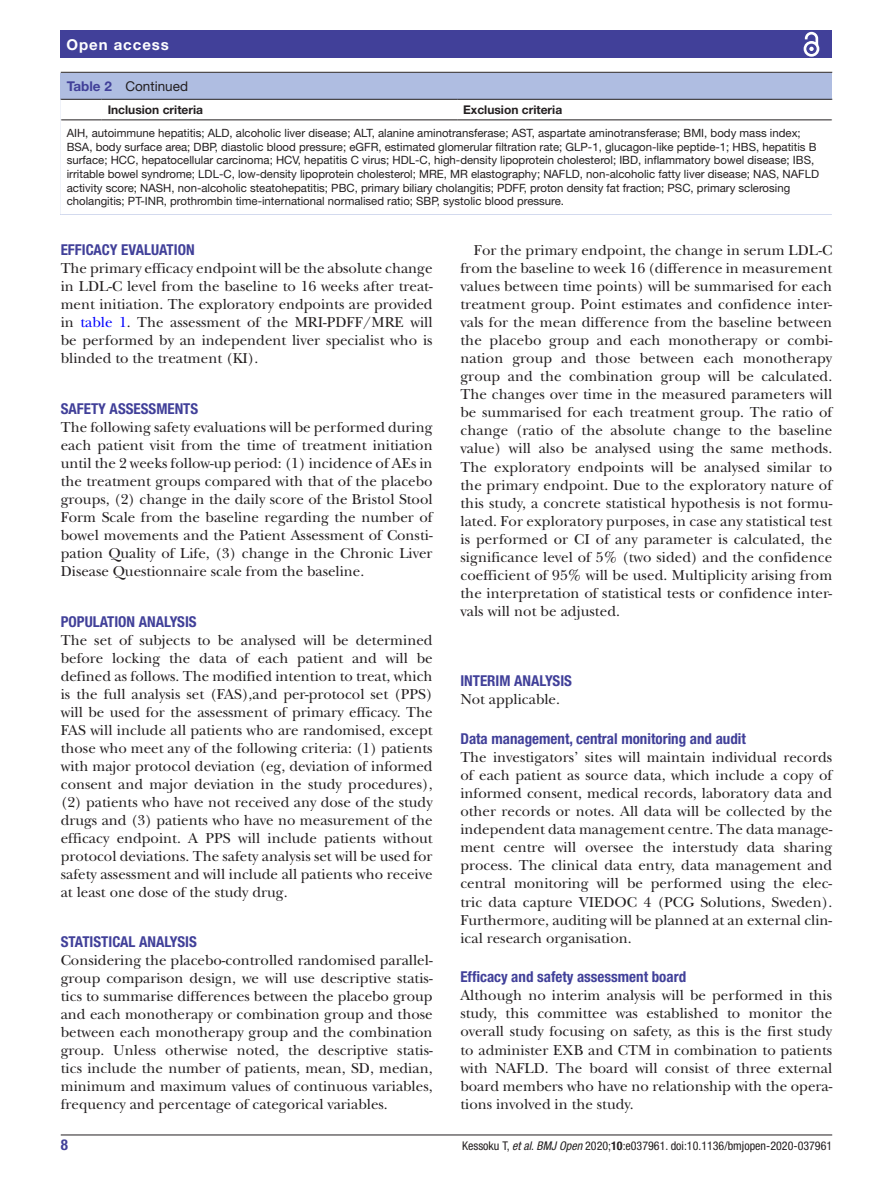
<style>
.page{position:relative;width:893px;height:1191px;background:#fff}
.page>*{position:absolute;margin:0;border:0;box-sizing:border-box;transform-origin:0 0}
.t1{font:15px/18px "New Baskerville";color:#231f20;text-align:justify}
.t2{font:700 condensed 15px "Helvetica Neue LT Std";color:#414099}
.t3{font:700 15px "Helvetica Neue LT Std";letter-spacing:.065em;color:#fff}
.t4{font:13.5px "Helvetica Neue LT Std";color:#231f20}
.t5{font:condensed 12px "Helvetica Neue LT Std";color:#231f20}
.t6{font:700 12px "Helvetica Neue LT Std";color:#231f20}
.t7{font:11.4px/13.6px "Helvetica Neue LT Std";color:#231f20}
.s1{font-weight:700;color:#414099}
.s2{color:#00f}
.s3{font-style:italic}
.s4{font-weight:700}
</style>
<div class="page">
<hr style="left:61px;top:1134px;width:771px;height:1px;background:#231f20">
<div style="left:61px;top:31px;width:771px;height:27px;background:#414099"></div>
<svg style="left:803px;top:31px;width:17px;height:26px"></svg>
<div style="left:61px;top:91px;width:771px;height:123px;background:#afbde1"></div>
<div style="left:61px;top:100px;width:771px;height:114px;background:#fff"></div>
<hr style="left:61px;top:99px;width:41px;height:1px;background:#231f20">
<hr style="left:61px;top:119px;width:41px;height:1px;background:#231f20">
<hr style="left:102px;top:99px;width:355px;height:1px;background:#231f20">
<hr style="left:102px;top:119px;width:355px;height:1px;background:#231f20">
<hr style="left:457px;top:99px;width:375px;height:1px;background:#231f20">
<hr style="left:457px;top:119px;width:375px;height:1px;background:#231f20">
<svg style="left:60px;top:100px;width:1px;height:20px"></svg>
<hr style="left:67px;top:205px;width:765px;height:1px;background:#fff">
<div style="left:61px;top:73px;width:771px;height:18px;background:#afbde1"></div>
<hr style="left:61px;top:72px;width:771px;height:1px;background:#231f20">
<p class="t3" style="left:66px;top:35px;width:104px">Open access</p>
<p class="t4" style="left:67px;top:78px;width:123px"><span class="s1">Table 2</span> Continued</p>
<p class="t6" style="left:108px;top:102px;width:97px">Inclusion criteria</p>
<p class="t6" style="left:463px;top:102px;width:101px">Exclusion criteria</p>
<p class="t7" style="left:67px;top:126px;width:754px">AIH, autoimmune hepatitis; ALD, alcoholic liver disease; ALT, alanine aminotransferase; AST, aspartate aminotransferase; BMI, body mass index; BSA, body surface area; DBP, diastolic blood pressure; eGFR, estimated glomerular filtration rate; GLP-1, glucagon-like peptide-1; HBS, hepatitis B surface; HCC, hepatocellular carcinoma; HCV, hepatitis C virus; HDL-C, high-density lipoprotein cholesterol; IBD, inflammatory bowel disease; IBS, irritable bowel syndrome; LDL-C, low-density lipoprotein cholesterol; MRE, MR elastography; NAFLD, non-alcoholic fatty liver disease; NAS, NAFLD activity score; NASH, non-alcoholic steatohepatitis; PBC, primary biliary cholangitis; PDFF, proton density fat fraction; PSC, primary sclerosing cholangitis; PT-INR, prothrombin time-international normalised ratio; SBP, systolic blood pressure.</p>
<p class="t2" style="left:61px;top:241px;width:135px">EFFICACY EVALUATION</p>
<p class="t1" style="left:61px;top:259px;width:373px">The primary efficacy endpoint will be the absolute change in LDL-C level from the baseline to 16 weeks after treat&shy;ment initiation. The exploratory endpoints are provided in <span class="s2">table 1</span>. The assessment of the MRI-PDFF/MRE will be performed by an independent liver specialist who is blinded to the treatment (KI).</p>
<p class="t2" style="left:61px;top:399px;width:139px">SAFETY ASSESSMENTS</p>
<p class="t1" style="left:61px;top:418px;width:373px">The following safety evaluations will be performed during each patient visit from the time of treatment initiation until the 2 weeks follow-up period: (1) incidence of AEs in the treatment groups compared with that of the placebo groups, (2) change in the daily score of the Bristol Stool Form Scale from the baseline regarding the number of bowel movements and the Patient Assessment of Consti&shy;pation Quality of Life, (3) change in the Chronic Liver Disease Questionnaire scale from the baseline.</p>
<p class="t2" style="left:61px;top:612px;width:137px">POPULATION ANALYSIS</p>
<p class="t1" style="left:61px;top:631px;width:373px">The set of subjects to be analysed will be determined before locking the data of each patient and will be defined as follows. The modified intention to treat, which is the full analysis set (FAS),and per-protocol set (PPS) will be used for the assessment of primary efficacy. The FAS will include all patients who are randomised, except those who meet any of the following criteria: (1) patients with major protocol deviation (eg, deviation of informed consent and major deviation in the study procedures), (2) patients who have not received any dose of the study drugs and (3) patients who have no measurement of the efficacy endpoint. A PPS will include patients without protocol deviations. The safety analysis set will be used for safety assessment and will include all patients who receive at least one dose of the study drug.</p>
<p class="t2" style="left:61px;top:933px;width:138px">STATISTICAL ANALYSIS</p>
<p class="t1" style="left:61px;top:951px;width:373px">Considering the placebo-controlled randomised parallel&shy;group comparison design, we will use descriptive statis&shy;tics to summarise differences between the placebo group and each monotherapy or combination group and those between each monotherapy group and the combination group. Unless otherwise noted, the descriptive statis&shy;tics include the number of patients, mean, SD, median, minimum and maximum values of continuous variables, frequency and percentage of categorical variables.</p>
<p class="t1" style="left:460px;top:241px;width:373px;text-indent:13px">For the primary endpoint, the change in serum LDL-C from the baseline to week 16 (difference in measurement values between time points) will be summarised for each treatment group. Point estimates and confidence inter&shy;vals for the mean difference from the baseline between the placebo group and each monotherapy or combi&shy;nation group and those between each monotherapy group and the combination group will be calculated.<br>The changes over time in the measured parameters will be summarised for each treatment group. The ratio of change (ratio of the absolute change to the baseline value) will also be analysed using the same methods.<br>The exploratory endpoints will be analysed similar to the primary endpoint. Due to the exploratory nature of this study, a concrete statistical hypothesis is not formu&shy;lated. For exploratory purposes, in case any statistical test is performed or CI of any parameter is calculated, the significance level of 5% (two sided) and the confidence coefficient of 95% will be used. Multiplicity arising from the interpretation of statistical tests or confidence inter&shy;vals will not be adjusted.</p>
<p class="t2" style="left:460px;top:672px;width:113px">INTERIM ANALYSIS</p>
<p class="t1" style="left:460px;top:690px;width:101px">Not applicable.</p>
<p class="t2" style="left:460px;top:729px;width:287px">Data management, central monitoring and audit</p>
<p class="t1" style="left:460px;top:748px;width:373px">The investigators’ sites will maintain individual records of each patient as source data, which include a copy of informed consent, medical records, laboratory data and other records or notes. All data will be collected by the independent data management centre. The data manage&shy;ment centre will oversee the interstudy data sharing process. The clinical data entry, data management and central monitoring will be performed using the elec&shy;tric data capture VIEDOC 4 (PCG Solutions, Sweden).<br>Furthermore, auditing will be planned at an external clin&shy;ical research organisation.</p>
<p class="t2" style="left:460px;top:967px;width:227px">Efficacy and safety assessment board</p>
<p class="t1" style="left:460px;top:986px;width:373px">Although no interim analysis will be performed in this study, this committee was established to monitor the overall study focusing on safety, as this is the first study to administer EXB and CTM in combination to patients with NAFLD. The board will consist of three external board members who have no relationship with the opera&shy;tions involved in the study.</p>
<p class="t2" style="left:61px;top:1135px;width:9px">8</p>
<p class="t5" style="left:462px;top:1138px;width:372px">Kessoku T, <span class="s3">et al</span>. <span class="s3">BMJ Open</span> 2020;<span class="s4">10</span>:e037961. doi:10.1136/bmjopen-2020-037961</p>
</div>
